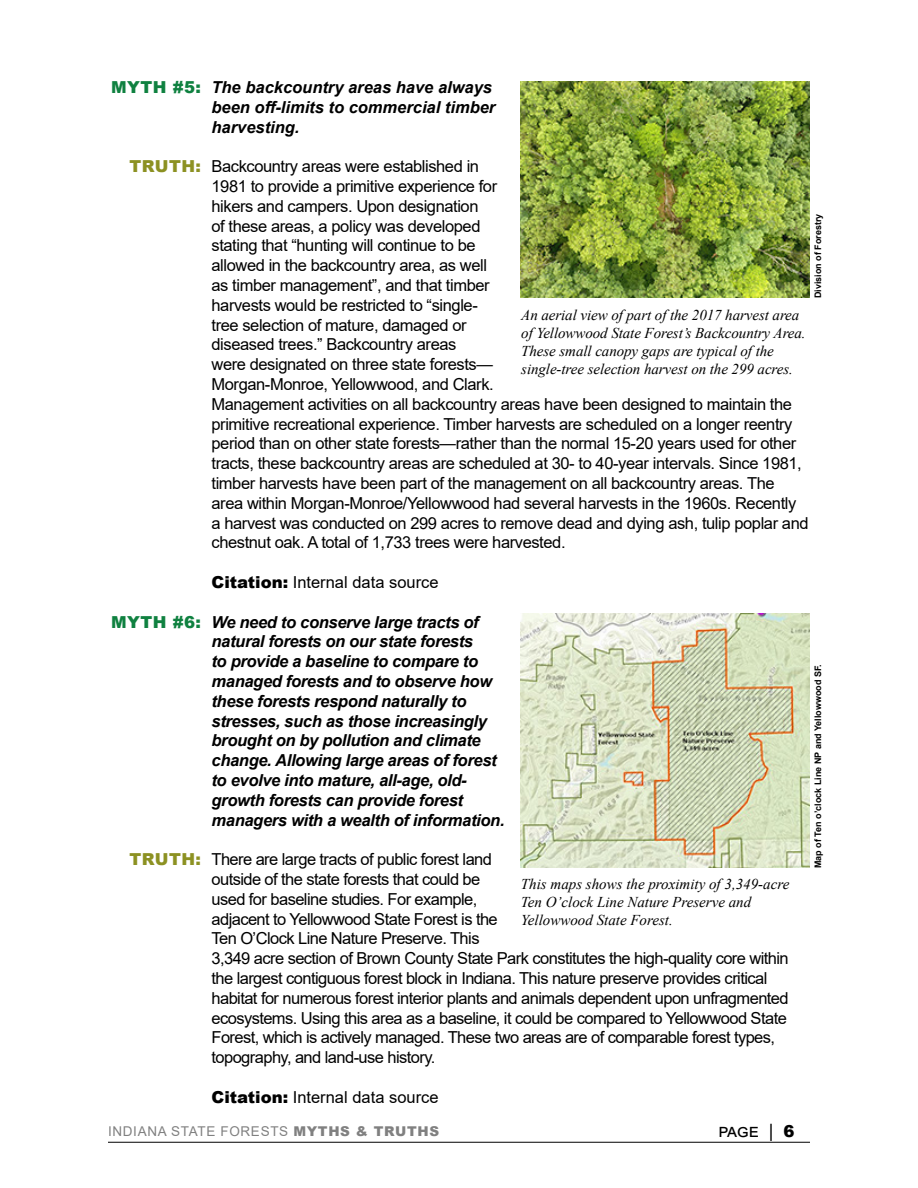
<style>
.page{position:relative;width:918px;height:1188px;background:#fff}
.page>*{position:absolute;margin:0;border:0;box-sizing:border-box;transform-origin:0 0}
.t1{font:18px "Arial";color:#000}
.t2{font:16.5px/19.8px "Arial";letter-spacing:-.025em;color:#000}
.t3{font:italic 700 16.5px/19.8px "Arial";letter-spacing:-.02em;color:#000}
.t4{font:italic 700 16.5px/19.8px "Arial";color:#000}
.t5{font:16.5px "Arial";color:#000}
.t6{font:900 16.5px "Arial";letter-spacing:.025em;color:#0f8140}
.t7{font:900 16.5px "Arial";letter-spacing:.025em;color:#8c9122}
.t8{font:italic 15px/18px "Times New Roman";letter-spacing:-.005em;color:#000}
.t9{font:13.5px "Arial";letter-spacing:.05em;color:#000}
.t10{font:700 9px "Arial";color:#000}
.s1{font-weight:900}
.s2{font-weight:900;font-size:16.5px}
</style>
<div class="page">
<hr style="left:108px;top:1142px;width:702px;height:1px;background:#000">
<img style="left:521px;top:81px;width:289px;height:217px">
<img style="left:521px;top:614px;width:289px;height:253px">
<p class="t6" style="left:111px;top:75px;width:91px">MYTH #5:</p>
<p class="t4" style="left:212px;top:78px;width:285px">The backcountry areas have always been off-limits to commercial timber harvesting.</p>
<p class="t2" style="left:212px;top:156px;width:599px">Backcountry areas were established in<br>1981 to provide a primitive experience for<br>hikers and campers. Upon designation<br>of these areas, a policy was developed<br>stating that “hunting will continue to be<br>allowed in the backcountry area, as well<br>as timber management”, and that timber<br>harvests would be restricted to “single-<br>tree selection of mature, damaged or<br>diseased trees.” Backcountry areas<br>were designated on three state forests—<br>Morgan-Monroe, Yellowwood, and Clark.<br>Management activities on all backcountry areas have been designed to maintain the primitive recreational experience. Timber harvests are scheduled on a longer reentry period than on other state forests—rather than the normal 15-20 years used for other tracts, these backcountry areas are scheduled at 30- to 40-year intervals. Since 1981, timber harvests have been part of the management on all backcountry areas. The area within Morgan-Monroe/Yellowwood had several harvests in the 1960s. Recently a harvest was conducted on 299 acres to remove dead and dying ash, tulip poplar and chestnut oak. A total of 1,733 trees were harvested.</p>
<p class="t5" style="left:212px;top:571px;width:229px"><span class="s1">Citation:</span> Internal data source</p>
<p class="t3" style="left:212px;top:612px;width:295px">We need to conserve large tracts of natural forests on our state forests<br>to provide a baseline to compare to managed forests and to observe how these forests respond naturally to stresses, such as those increasingly brought on by pollution and climate change. Allowing large areas of forest to evolve into mature, all-age, old&shy;growth forests can provide forest managers with a wealth of information.</p>
<p class="t2" style="left:212px;top:849px;width:579px">There are large tracts of public forest land<br>outside of the state forests that could be<br>used for baseline studies. For example,<br>adjacent to Yellowwood State Forest is the<br>Ten O’Clock Line Nature Preserve. This<br>3,349 acre section of Brown County State Park constitutes the high-quality core within the largest contiguous forest block in Indiana. This nature preserve provides critical habitat for numerous forest interior plants and animals dependent upon unfragmented ecosystems. Using this area as a baseline, it could be compared to Yellowwood State Forest, which is actively managed. These two areas are of comparable forest types, topography, and land-use history.</p>
<p class="t5" style="left:212px;top:1086px;width:229px"><span class="s1">Citation:</span> Internal data source</p>
<p class="t9" style="left:108px;top:1122px;width:333px">INDIANA STATE FORESTS <span class="s1">MYTHS &amp; TRUTHS</span></p>
<p class="t1" style="left:718px;top:1118px;width:78px">page | <span class="s2">6</span></p>
<p class="t7" style="left:130px;top:154px;width:73px">TRUTH:</p>
<p class="t10" style="left:812px;top:298px;width:86px;rotate:-90deg">Division of Forestry</p>
<p class="t8" style="left:521px;top:305px;width:286px">An aerial view of part of the 2017 harvest area of Yellowwood State Forest’s Backcountry Area.<br>These small canopy gaps are typical of the single-tree selection harvest on the 299 acres.</p>
<p class="t6" style="left:111px;top:610px;width:91px">MYTH #6:</p>
<p class="t10" style="left:812px;top:868px;width:206px;rotate:-90deg">Map of Ten o’clock Line NP and Yellowwood SF.</p>
<p class="t7" style="left:130px;top:847px;width:73px">TRUTH:</p>
<p class="t8" style="left:521px;top:875px;width:270px">This maps shows the proximity of 3,349-acre</p>
<p class="t8" style="left:521px;top:893px;width:232px">Ten O’clock Line Nature Preserve and<br>Yellowwood State Forest.</p>
</div>
